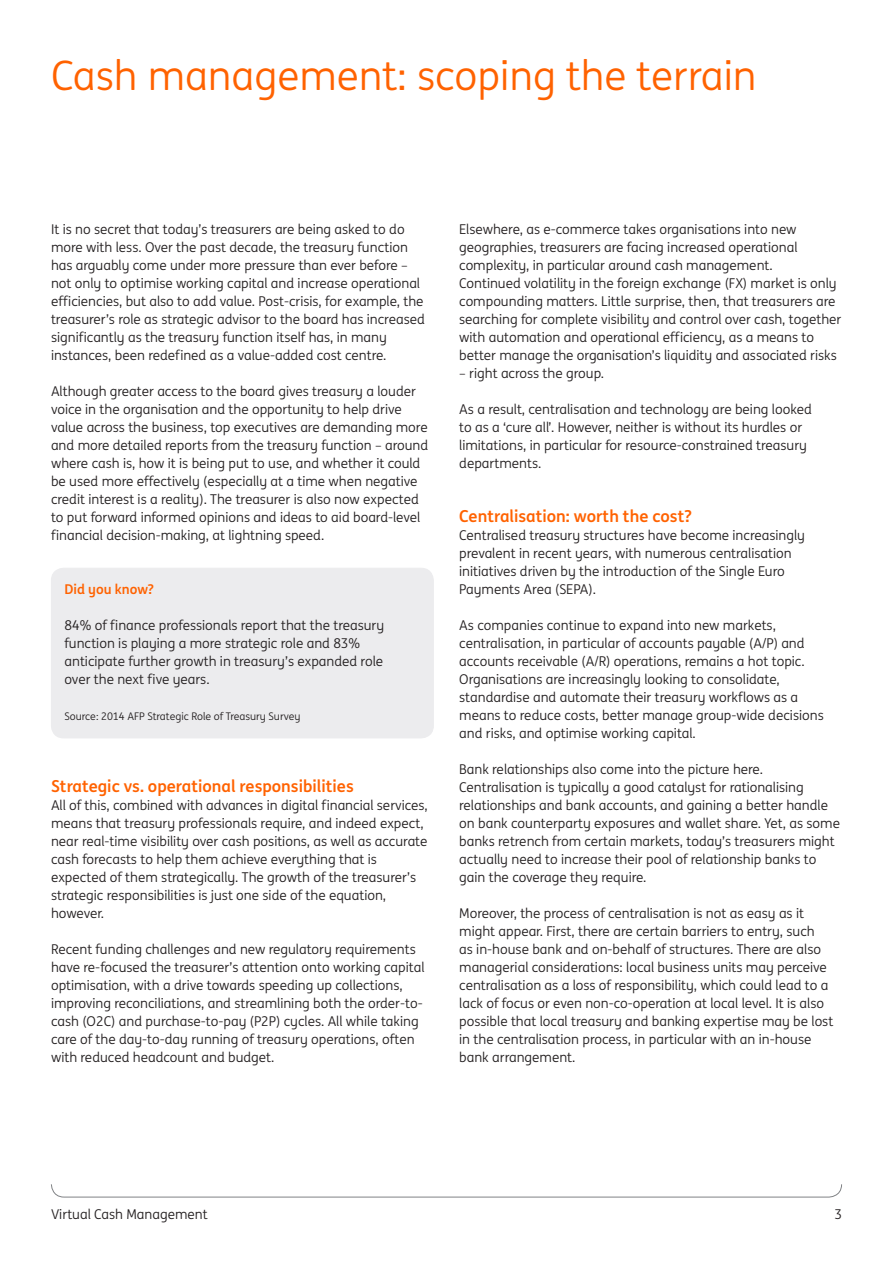
<style>
.page{position:relative;width:893px;height:1263px;background:#fff}
.page>*{position:absolute;margin:0;border:0;box-sizing:border-box;transform-origin:0 0}
.t1{font:40.5px "ING Me";color:#ff6200}
.t2{font:700 16.5px "ING Me";color:#ff6200}
.t3{font:13.5px/18px "ING Me";color:#231f20}
.t4{font:700 13.5px "ING Me";color:#ff6200}
.t5{font:10.5px "ING Me";color:#231f20}
</style>
<div class="page">
<svg style="left:51px;top:1184px;width:791px;height:14px"></svg>
<div style="left:51px;top:568px;width:382px;height:170px;background:#ececee;border-radius:12px"></div>
<div style="left:51px;top:568px;width:383px;height:170px;border:1px solid #ececee;border-radius:12px"></div>
<h1 class="t1" style="left:51px;top:47px;width:707px">Cash management: scoping the terrain</h1>
<p class="t3" style="left:51px;top:220px;width:375px">It is no secret that today’s treasurers are being asked to do more with less. Over the past decade, the treasury function has arguably come under more pressure than ever before – not only to optimise working capital and increase operational efficiencies, but also to add value. Post-crisis, for example, the treasurer’s role as strategic advisor to the board has increased significantly as the treasury function itself has, in many instances, been redefined as a value-added cost centre.</p>
<p class="t3" style="left:51px;top:382px;width:379px">Although greater access to the board gives treasury a louder voice in the organisation and the opportunity to help drive value across the business, top executives are demanding more and more detailed reports from the treasury function – around where cash is, how it is being put to use, and whether it could be used more effectively (especially at a time when negative credit interest is a reality). The treasurer is also now expected to put forward informed opinions and ideas to aid board-level financial decision-making, at lightning speed.</p>
<p class="t4" style="left:65px;top:579px;width:91px">Did you know?</p>
<p class="t3" style="left:65px;top:616px;width:321px">84% of finance professionals report that the treasury function is playing a more strategic role and 83% anticipate further growth in treasury’s expanded role over the next five years.</p>
<p class="t5" style="left:65px;top:709px;width:237px">Source: 2014 AFP Strategic Role of Treasury Survey</p>
<p class="t2" style="left:51px;top:773px;width:304px">Strategic vs. operational responsibilities</p>
<p class="t3" style="left:51px;top:796px;width:378px">All of this, combined with advances in digital financial services, means that treasury professionals require, and indeed expect, near real-time visibility over cash positions, as well as accurate cash forecasts to help them achieve everything that is expected of them strategically. The growth of the treasurer’s strategic responsibilities is just one side of the equation, however.</p>
<p class="t3" style="left:51px;top:940px;width:375px">Recent funding challenges and new regulatory requirements have re-focused the treasurer’s attention onto working capital optimisation, with a drive towards speeding up collections, improving reconciliations, and streamlining both the order-to&shy;cash (O2C) and purchase-to-pay (P2P) cycles. All while taking care of the day-to-day running of treasury operations, often with reduced headcount and budget.</p>
<p class="t3" style="left:459px;top:220px;width:384px">Elsewhere, as e-commerce takes organisations into new geographies, treasurers are facing increased operational complexity, in particular around cash management.<br>Continued volatility in the foreign exchange (FX) market is only compounding matters. Little surprise, then, that treasurers are searching for complete visibility and control over cash, together with automation and operational efficiency, as a means to better manage the organisation’s liquidity and associated risks</p>
<p class="t3" style="left:459px;top:364px;width:146px">– right across the group.</p>
<p class="t3" style="left:459px;top:400px;width:354px">As a result, centralisation and technology are being looked to as a ‘cure all’. However, neither is without its hurdles or limitations, in particular for resource-constrained treasury departments.</p>
<p class="t2" style="left:459px;top:503px;width:234px">Centralisation: worth the cost?</p>
<p class="t3" style="left:459px;top:526px;width:347px">Centralised treasury structures have become increasingly prevalent in recent years, with numerous centralisation initiatives driven by the introduction of the Single Euro Payments Area (SEPA).</p>
<p class="t3" style="left:459px;top:616px;width:366px">As companies continue to expand into new markets, centralisation, in particular of accounts payable (A/P) and accounts receivable (A/R) operations, remains a hot topic.<br>Organisations are increasingly looking to consolidate, standardise and automate their treasury workflows as a means to reduce costs, better manage group-wide decisions and risks, and optimise working capital.</p>
<p class="t3" style="left:459px;top:760px;width:382px">Bank relationships also come into the picture here.<br>Centralisation is typically a good catalyst for rationalising relationships and bank accounts, and gaining a better handle on bank counterparty exposures and wallet share. Yet, as some banks retrench from certain markets, today’s treasurers might actually need to increase their pool of relationship banks to gain the coverage they require.</p>
<p class="t3" style="left:459px;top:904px;width:376px">Moreover, the process of centralisation is not as easy as it might appear. First, there are certain barriers to entry, such<br>as in-house bank and on-behalf of structures. There are also managerial considerations: local business units may perceive centralisation as a loss of responsibility, which could lead to a lack of focus or even non-co-operation at local level. It is also possible that local treasury and banking expertise may be lost in the centralisation process, in particular with an in-house bank arrangement.</p>
<p class="t3" style="left:51px;top:1204px;width:158px">Virtual Cash Management</p>
<p class="t3" style="left:834px;top:1204px;width:9px">3</p>
</div>
